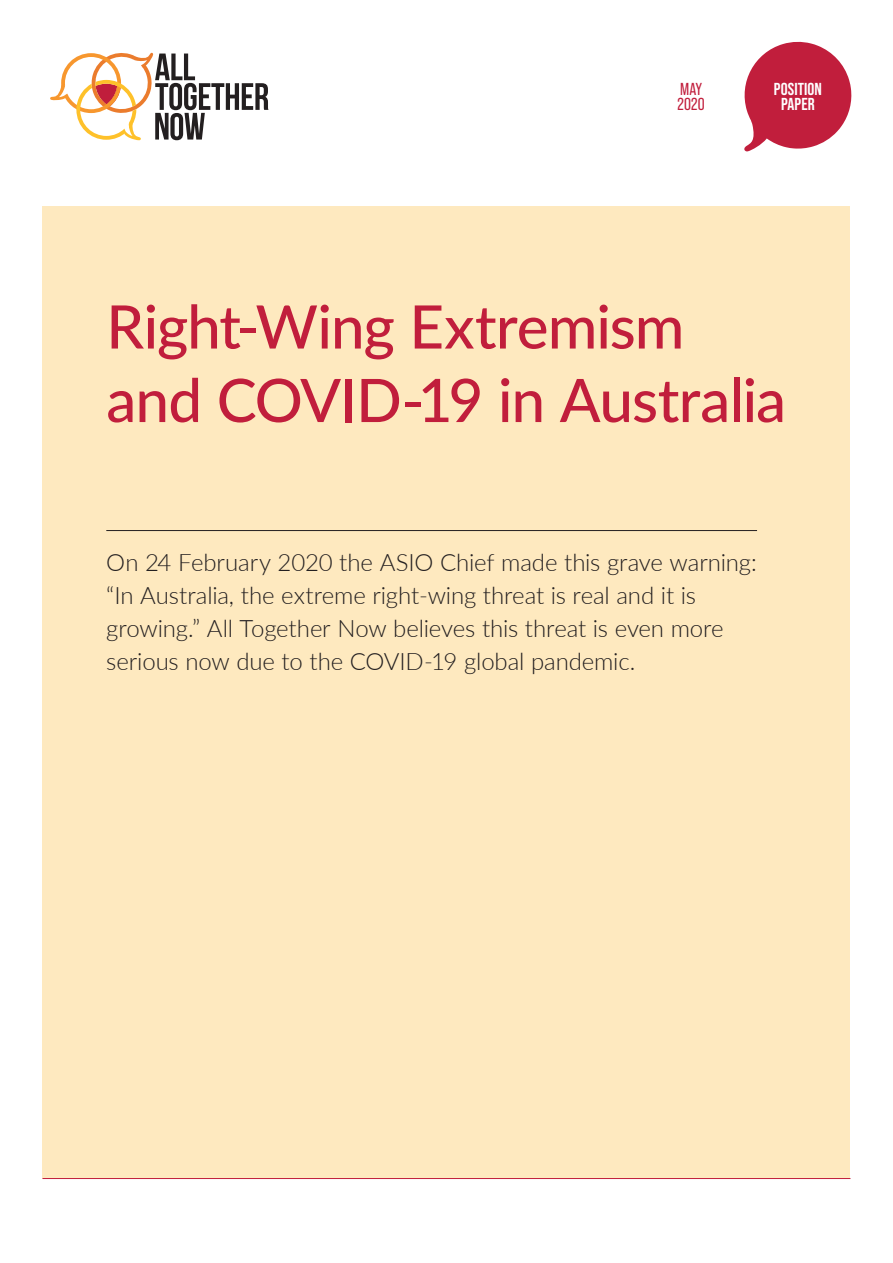
<style>
.page{position:relative;width:893px;height:1263px;background:#fff}
.page>*{position:absolute;margin:0;border:0;box-sizing:border-box;transform-origin:0 0}
.HEAD_Title{font:500 60px/73.5px "Lato";letter-spacing:-.015em;color:#c11e3c}
.PREAMBLE_Cover{font:300 24px/33px "Lato";letter-spacing:-.01em;color:#231f20}
.t1{font:700 17.4px/14.5px "Bebas Neue Pro";letter-spacing:.005em;color:#fff;text-align:center}
.PUBLISHING_Date{font:17.4px "Bebas Neue Pro";letter-spacing:.01em;color:#c11e3c}
</style>
<div class="page">
<div style="left:43px;top:207px;width:807px;height:972px;background:#fee9bf"></div>
<hr style="left:43px;top:1178px;width:807px;height:1px;background:#c11e3c">
<svg style="left:50px;top:52px;width:218px;height:88px"></svg>
<svg style="left:744px;top:41px;width:108px;height:111px"></svg>
<hr style="left:106px;top:530px;width:651px;height:1px;background:#231f20">
<p class="PUBLISHING_Date" style="left:680px;top:80px;width:24px">MAY</p>
<p class="PUBLISHING_Date" style="left:678px;top:94px;width:29px">2020</p>
<p class="t1" style="left:774px;top:82px;width:49px">POSITION<br>PAPER</p>
<p class="HEAD_Title" style="left:106px;top:287px;width:681px">Right-Wing Extremism and COVID-19 in Australia</p>
<p class="PREAMBLE_Cover" style="left:106px;top:545px;width:652px">On 24 February 2020 the ASIO Chief made this grave warning: “In Australia, the extreme right-wing threat is real and it is growing.” All Together Now believes this threat is even more serious now due to the COVID-19 global pandemic.</p>
</div>
